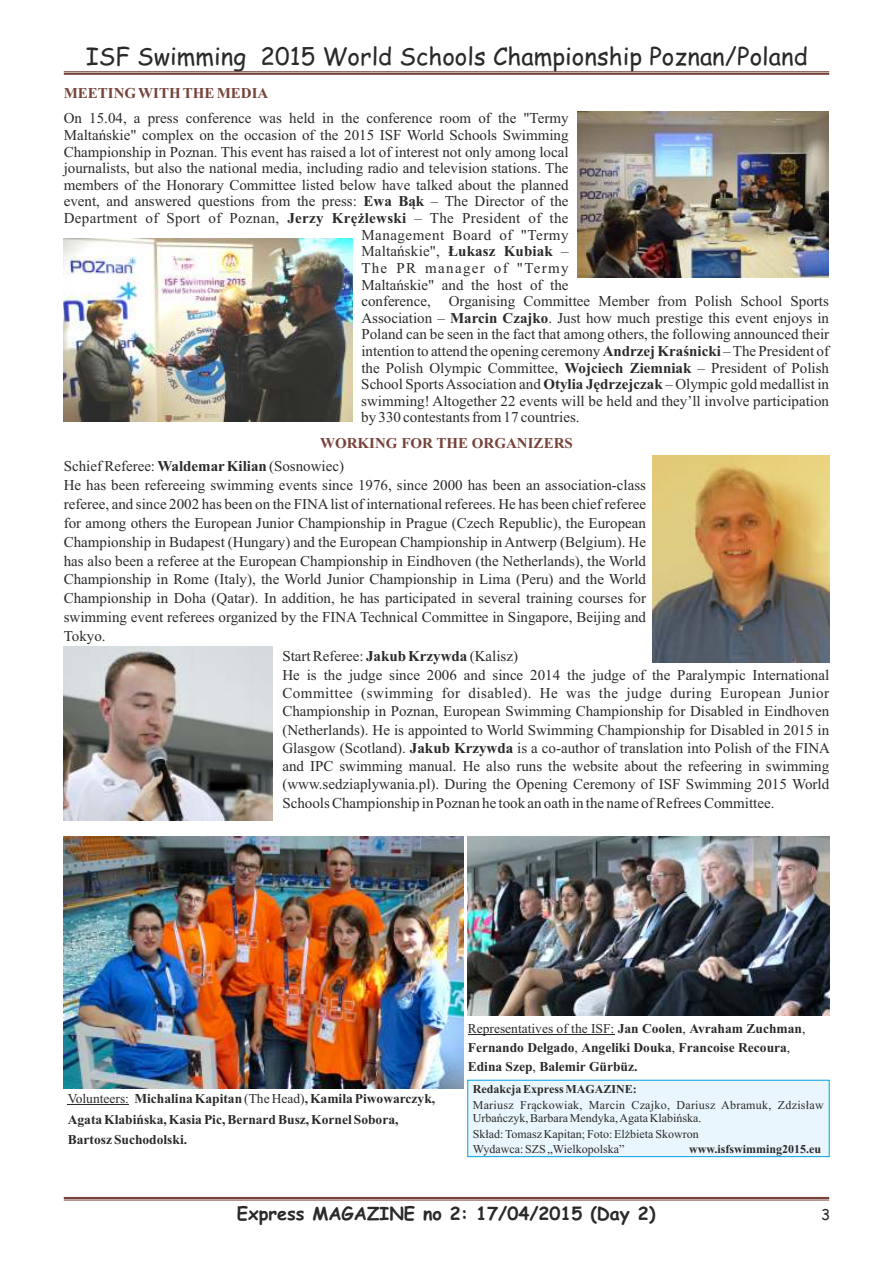
<style>
.page{position:relative;width:893px;height:1263px;background:#fff}
.page>*{position:absolute;margin:0;border:0;box-sizing:border-box;transform-origin:0 0}
.t1{font:24px "Comic Sans MS";color:#2b2a29}
.t2{font:700 18px "Comic Sans MS";color:#2b2a29}
.t3{font:15px/18.9px "Times New Roman";color:#2b2a29}
.t4{font:15px "Times New Roman";letter-spacing:.02em;color:#2b2a29}
.t5{font:700 15px "Times New Roman";color:#76433a}
.t6{font:15px "Times New Roman";letter-spacing:.035em;color:#2b2a29}
.t7{font:15px "Times New Roman";letter-spacing:.085em;color:#2b2a29}
.t8{font:15px "Comic Sans MS";color:#2b2a29}
.t9{font:700 13.5px/19px "Times New Roman";color:#2b2a29}
.t10{font:12px/14px "Times New Roman";letter-spacing:.025em;color:#2b2a29}
.t11{font:12px/15.1px "Times New Roman";color:#2b2a29}
.t12{font:700 12px "Times New Roman";color:#2b2a29}
.s1{font-weight:700}
.s2{font-weight:400}
</style>
<div class="page">
<hr style="left:64px;top:71px;width:765px;height:1px;background:#76433a">
<hr style="left:64px;top:73px;width:765px;height:2px;background:#76433a">
<hr style="left:64px;top:1200px;width:765px;height:1px;background:#76433a">
<hr style="left:64px;top:1197px;width:765px;height:2px;background:#76433a">
<img style="left:652px;top:455px;width:177px;height:207px">
<div style="left:467px;top:1079px;width:363px;height:78px;background:#e9f6fd"></div>
<img style="left:64px;top:837px;width:399px;height:252px">
<img style="left:468px;top:837px;width:361px;height:178px">
<img style="left:64px;top:646px;width:209px;height:175px">
<img style="left:577px;top:111px;width:252px;height:167px">
<hr style="left:468px;top:1034px;width:146px;height:1px;background:#2b2a29">
<hr style="left:68px;top:1104px;width:61px;height:1px;background:#2b2a29">
<img style="left:64px;top:239px;width:289px;height:183px">
<h1 class="t1" style="left:86px;top:46px;width:724px">ISF Swimming 2015 World Schools Championship Poznan/Poland</h1>
<p class="t5" style="left:64px;top:88px;width:206px">MEETING WITH THE MEDIA</p>
<p class="t3" style="left:64px;top:110px;width:506px">On 15.04, a press conference was held in the conference room of the "Termy</p>
<p class="t3" style="left:64px;top:127px;width:506px">Maltańskie" complex on the occasion of the 2015 ISF World Schools Swimming</p>
<p class="t3" style="left:64px;top:144px;width:506px">Championship in Poznan. This event has raised a lot of interest not only among local</p>
<p class="t3" style="left:64px;top:160px;width:506px">journalists, but also the national media, including radio and television stations. The</p>
<p class="t3" style="left:64px;top:177px;width:506px">members of the Honorary Committee listed below have talked about the planned</p>
<p class="t3" style="left:64px;top:193px;width:506px">event, and answered questions from the press: <span class="s1">Ewa Bąk</span> – The Director of the</p>
<p class="t4" style="left:64px;top:213px;width:506px">Department of Sport of Poznan, <span class="s1">Jerzy Krężlewski</span> – The President of the</p>
<p class="t6" style="left:361px;top:229px;width:209px">Management Board of "Termy</p>
<p class="t3" style="left:361px;top:243px;width:209px">Maltańskie", <span class="s1">Łukasz Kubiak</span> –</p>
<p class="t7" style="left:361px;top:262px;width:209px">The PR manager of "Termy</p>
<p class="t3" style="left:361px;top:276px;width:209px">Maltańskie" and the host of the</p>
<p class="t3" style="left:361px;top:293px;width:469px">conference, Organising Committee Member from Polish School Sports</p>
<p class="t3" style="left:361px;top:310px;width:469px">Association – <span class="s1">Marcin Czajko</span>. Just how much prestige this event enjoys in</p>
<p class="t3" style="left:361px;top:326px;width:469px">Poland can be seen in the fact that among others, the following announced their</p>
<p class="t3" style="left:361px;top:343px;width:469px">intention to attend the opening ceremony <span class="s1">Andrzej Kraśnicki</span> – The President of</p>
<p class="t3" style="left:361px;top:360px;width:469px">the Polish Olympic Committee, <span class="s1">Wojciech Ziemniak</span> – President of Polish</p>
<p class="t3" style="left:361px;top:376px;width:469px">School Sports Association and <span class="s1">Otylia Jędrzejczak</span> – Olympic gold medallist in</p>
<p class="t3" style="left:361px;top:393px;width:469px">swimming! Altogether 22 events will be held and they’ll involve participation</p>
<p class="t3" style="left:361px;top:409px;width:220px">by 330 contestants from 17 countries.</p>
<p class="t5" style="left:320px;top:438px;width:254px">WORKING FOR THE ORGANIZERS</p>
<p class="t3" style="left:64px;top:458px;width:584px">Schief Referee: <span class="s1">WaldemarKilian</span>(Sosnowiec)<br>He has been refereeing swimming events since 1976, since 2000 has been an association-class referee, and since 2002 has been on the FINAlist of international referees. He has been chief referee for among others the European Junior Championship in Prague (Czech Republic), the European Championship in Budapest (Hungary) and the European Championship in Antwerp (Belgium). He has also been a referee at the European Championship in Eindhoven (the Netherlands), the World Championship in Rome (Italy), the World Junior Championship in Lima (Peru) and the World Championship in Doha (Qatar). In addition, he has participated in several training courses for swimming event referees organized by the FINA Technical Committee in Singapore, Beijing and Tokyo.</p>
<p class="t3" style="left:282px;top:648px;width:549px;line-height:18.3px">Start Referee: <span class="s1">Jakub Krzywda</span> (Kalisz)<br>He is the judge since 2006 and since 2014 the judge of the Paralympic International Committee (swimming for disabled). He was the judge during European Junior Championship in Poznan, European Swimming Championship for Disabled in Eindhoven (Netherlands). He is appointed to World Swimming Championship for Disabled in 2015 in Glasgow (Scotland). <span class="s1">Jakub Krzywda</span> is a co-author of translation into Polish of the FINA and IPC swimming manual. He also runs the website about the refeering in swimming (www.sedziaplywania.pl). During the Opening Ceremony of ISF Swimming 2015 World Schools Championship in Poznan he took an oath in the name of Refrees Committee.</p>
<p class="t9" style="left:68px;top:1089px;width:369px;line-height:20.7px"><span class="s2">Volunteers:</span> Michalina Kapitan <span class="s2">(The Head)</span>, Kamila Piwowarczyk,<br>Agata Klabińska, Kasia Pic, Bernard Busz, Kornel Sobora,<br>Bartosz Suchodolski.</p>
<p class="t9" style="left:468px;top:1020px;width:339px"><span class="s2">Representatives of the ISF:</span> Jan Coolen<span class="s2">,</span> Avraham Zuchman<span class="s2">,<br></span>Fernando Delgado<span class="s2">,</span> Angeliki Douka<span class="s2">,</span> Francoise Recoura<span class="s2">,<br></span>Edina Szep<span class="s2">,</span> Balemir Gürbüz.</p>
<p class="t12" style="left:473px;top:1085px;width:166px">Redakcja Express MAGAZINE:</p>
<p class="t10" style="left:473px;top:1099px;width:352px">Mariusz Frąckowiak, Marcin Czajko, Dariusz Abramuk, Zdzisław<br>Urbańczyk, Barbara Mendyka, Agata Klabińska.</p>
<p class="t11" style="left:473px;top:1127px;width:227px">Skład: Tomasz Kapitan; Foto: Elżbieta Skowron<br>Wydawca: SZS „Wielkopolska”</p>
<p class="t12" style="left:689px;top:1144px;width:134px">www.isfswimming2015.eu</p>
<p class="t2" style="left:237px;top:1206px;width:420px">Express MAGAZINE no 2: 17/04/2015 (Day 2)</p>
<p class="t8" style="left:821px;top:1208px;width:11px">3</p>
</div>
